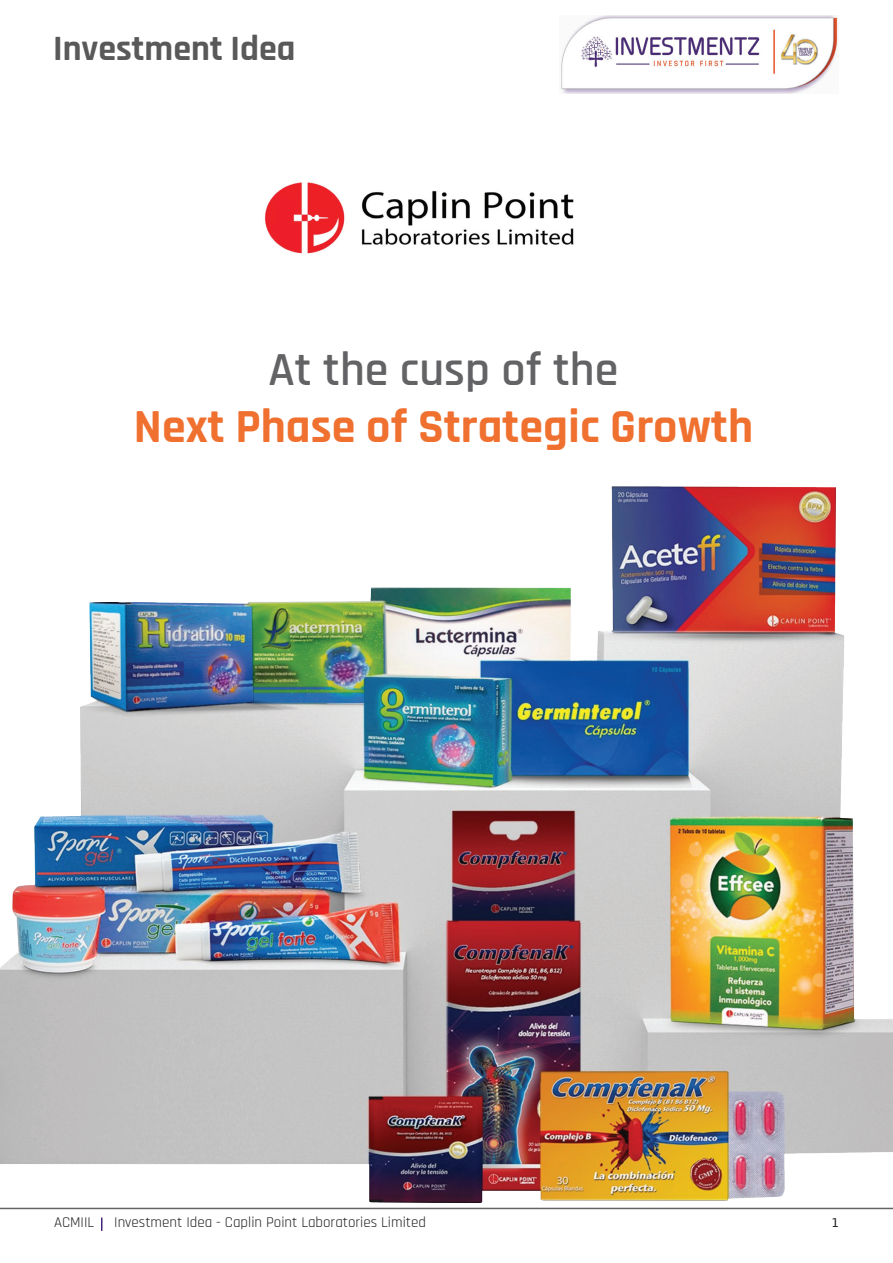
<style>
.page{position:relative;width:893px;height:1263px;background:#fff}
.page>*{position:absolute;margin:0;border:0;box-sizing:border-box;transform-origin:0 0}
.t1{font:700 48px "Rajdhani";color:#ef702f}
.t2{font:600 48px "Rajdhani";color:#636366}
.t3{font:700 36px "Rajdhani";color:#595959}
.t4{font:15px "Rajdhani";color:#231f20}
.t5{font:12px "Rupee Foradian";color:#231f20}
</style>
<div class="page">
<svg style="left:101px;top:1217px;width:1px;height:14px"></svg>
<hr style="left:0;top:1208px;width:893px;height:1px;background:#636366">
<img style="left:561px;top:16px;width:277px;height:77px">
<img style="left:264px;top:182px;width:310px;height:72px">
<img style="left:0;top:487px;width:893px;height:715px">
<h2 class="t3" style="left:53px;top:26px;width:244px">Investment Idea</h2>
<h1 class="t2" style="left:269px;top:341px;width:351px">At the cusp of the</h1>
<h1 class="t1" style="left:134px;top:398px;width:621px">Next Phase of Strategic Growth</h1>
<p class="t4" style="left:54px;top:1214px;width:42px">ACMIIL</p>
<p class="t4" style="left:114px;top:1214px;width:313px">Investment Idea - Caplin Point Laboratories Limited</p>
<p class="t5" style="left:831px;top:1215px;width:9px">1</p>
</div>
